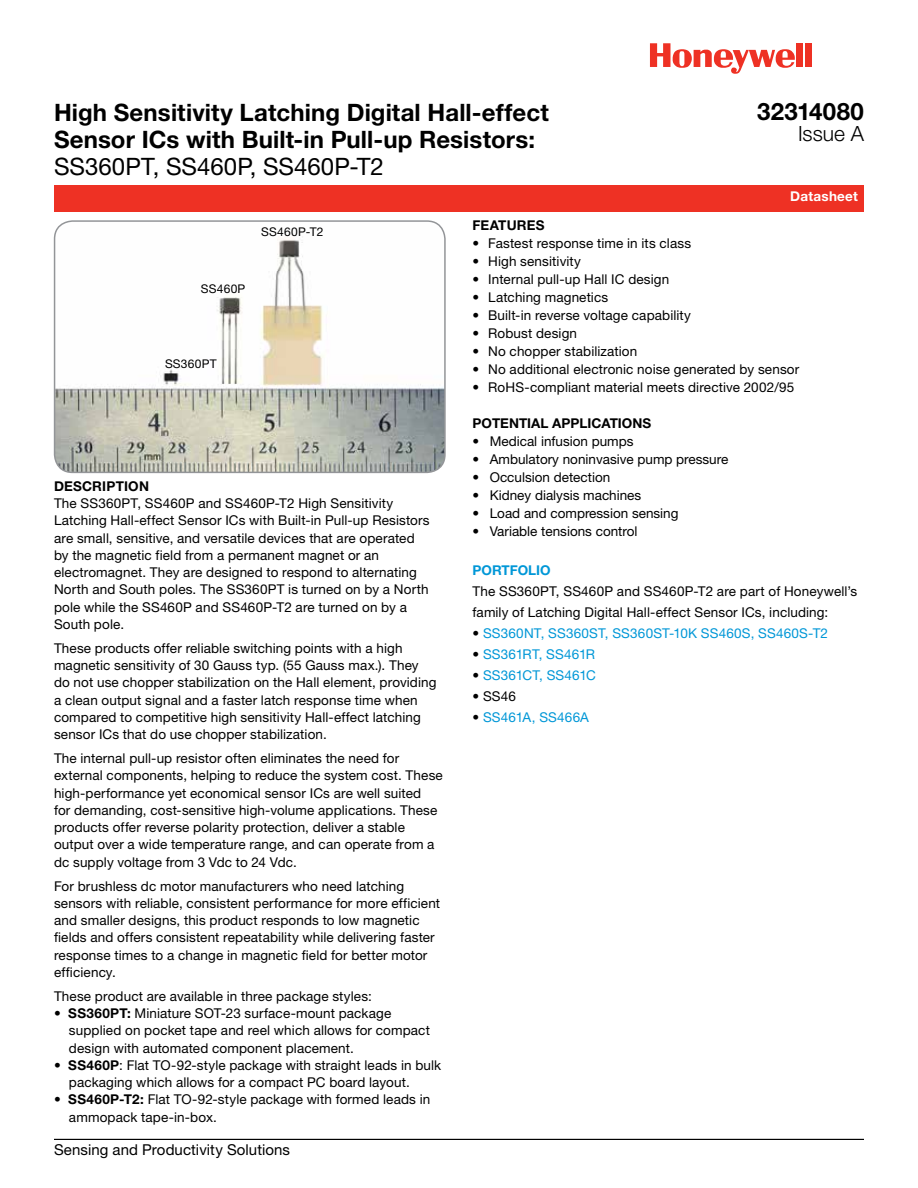
<style>
.page{position:relative;width:918px;height:1188px;background:#fff}
.page>*{position:absolute;margin:0;border:0;box-sizing:border-box;transform-origin:0 0}
.t1{font:700 24px/27px "Helvetica Neue LT Std";letter-spacing:.005em;color:#000}
.t2{font:24px "Helvetica Neue LT Std";letter-spacing:.005em;color:#000}
.t3{font:300 21px "Helvetica Neue LT Std";color:#000}
.t4{font:15px "Helvetica Neue LT Std";letter-spacing:.005em;color:#000}
.t5{font:13.5px/17.2px "Helvetica Neue LT Std";letter-spacing:.01em;color:#000}
.t6{font:13.5px "Helvetica Neue LT Std";letter-spacing:.015em;color:#0097d7}
.t7{font:700 13.5px "Helvetica Neue LT Std";color:#000}
.t8{font:700 13.5px "Helvetica Neue LT Std";letter-spacing:.02em;color:#fff}
.t9{font:700 13.5px "Helvetica Neue LT Std";color:#0097d7}
.t10{font:12px "Helvetica Neue LT Std";letter-spacing:.02em;color:#000}
.s1{font-weight:700}
.s2{color:#000}
</style>
<div class="page">
<img style="left:55px;top:223px;width:390px;height:249px">
<div style="left:54px;top:220px;width:392px;height:253px;border:2px solid #939598;border-radius:18px"></div>
<div style="left:797px;top:43px;width:6px;height:24px;background:#ee3124"></div>
<div style="left:806px;top:43px;width:6px;height:24px;background:#ee3124"></div>
<svg style="left:650px;top:43px;width:145px;height:31px"></svg>
<div style="left:54px;top:185px;width:810px;height:27px;background:#ee3124"></div>
<hr style="left:54px;top:1139px;width:810px;height:1px;background:#000">
<h1 class="t1" style="left:54px;top:98px;width:496px">High Sensitivity Latching Digital Hall-effect<br>Sensor ICs with Built-in Pull-up Resistors:</h1>
<h1 class="t2" style="left:54px;top:152px;width:331px">SS360PT, SS460P, SS460P-T2</h1>
<h1 class="t1" style="left:757px;top:98px;width:108px">32314080</h1>
<h2 class="t3" style="left:798px;top:121px;width:67px">Issue A</h2>
<p class="t8" style="left:790px;top:188px;width:69px">Datasheet</p>
<p class="t10" style="left:261px;top:225px;width:64px">SS460P-T2</p>
<p class="t10" style="left:201px;top:282px;width:46px">SS460P</p>
<p class="t10" style="left:165px;top:356px;width:53px">SS360PT</p>
<p class="t7" style="left:54px;top:478px;width:97px">DESCRIPTION</p>
<p class="t5" style="left:54px;top:494px;width:377px">The SS360PT, SS460P and SS460P-T2 High Sensitivity Latching Hall-effect Sensor ICs with Built-in Pull-up Resistors are small, sensitive, and versatile devices that are operated by the magnetic field from a permanent magnet or an electromagnet. They are designed to respond to alternating North and South poles. The SS360PT is turned on by a North pole while the SS460P and SS460P-T2 are turned on by a South pole.</p>
<p class="t5" style="left:54px;top:639px;width:384px">These products offer reliable switching points with a high magnetic sensitivity of 30 Gauss typ. (55 Gauss max.). They do not use chopper stabilization on the Hall element, providing a clean output signal and a faster latch response time when compared to competitive high sensitivity Hall-effect latching sensor ICs that do use chopper stabilization.</p>
<p class="t5" style="left:54px;top:749px;width:390px">The internal pull-up resistor often eliminates the need for external components, helping to reduce the system cost. These high-performance yet economical sensor ICs are well suited<br>for demanding, cost-sensitive high-volume applications. These products offer reverse polarity protection, deliver a stable output over a wide temperature range, and can operate from a dc supply voltage from 3 Vdc to 24 Vdc.</p>
<p class="t5" style="left:54px;top:877px;width:388px">For brushless dc motor manufacturers who need latching sensors with reliable, consistent performance for more efficient and smaller designs, this product responds to low magnetic fields and offers consistent repeatability while delivering faster response times to a change in magnetic field for better motor efficiency.</p>
<p class="t5" style="left:54px;top:987px;width:319px">These product are available in three package styles:</p>
<p class="t5" style="left:69px;top:1004px;width:362px;text-indent:-15px">• <span class="s1">SS360PT:</span> Miniature SOT-23 surface-mount package supplied on pocket tape and reel which allows for compact design with automated component placement.</p>
<p class="t5" style="left:69px;top:1056px;width:374px;text-indent:-15px">• <span class="s1">SS460P</span>: Flat TO-92-style package with straight leads in bulk packaging which allows for a compact PC board layout.</p>
<p class="t5" style="left:69px;top:1091px;width:363px;text-indent:-15px">• <span class="s1">SS460P-T2:</span> Flat TO-92-style package with formed leads in ammopack tape-in-box.</p>
<p class="t4" style="left:54px;top:1140px;width:238px">Sensing and Productivity Solutions</p>
<p class="t7" style="left:472px;top:217px;width:74px">FEATURES</p>
<p class="t5" style="left:472px;top:234px;width:220px">• Fastest response time in its class</p>
<p class="t5" style="left:472px;top:252px;width:110px">• High sensitivity</p>
<p class="t5" style="left:472px;top:270px;width:198px">• Internal pull-up Hall IC design</p>
<p class="t5" style="left:472px;top:288px;width:137px">• Latching magnetics</p>
<p class="t5" style="left:472px;top:306px;width:220px">• Built-in reverse voltage capability</p>
<p class="t5" style="left:472px;top:324px;width:106px">• Robust design</p>
<p class="t5" style="left:472px;top:342px;width:166px">• No chopper stabilization</p>
<p class="t5" style="left:472px;top:360px;width:328px">• No additional electronic noise generated by sensor</p>
<p class="t5" style="left:472px;top:378px;width:323px">• RoHS-compliant material meets directive 2002/95</p>
<p class="t7" style="left:472px;top:415px;width:180px">POTENTIAL APPLICATIONS</p>
<p class="t5" style="left:472px;top:432px;width:163px">• Medical infusion pumps</p>
<p class="t5" style="left:472px;top:450px;width:257px">• Ambulatory noninvasive pump pressure</p>
<p class="t5" style="left:472px;top:468px;width:139px">• Occulsion detection</p>
<p class="t5" style="left:472px;top:486px;width:170px">• Kidney dialysis machines</p>
<p class="t5" style="left:472px;top:504px;width:208px">• Load and compression sensing</p>
<p class="t5" style="left:472px;top:522px;width:167px">• Variable tensions control</p>
<p class="t9" style="left:472px;top:562px;width:80px">PORTFOLIO</p>
<p class="t5" style="left:472px;top:581px;width:386px;line-height:21px">The SS360PT, SS460P and SS460P-T2 are part of Honeywell’s family of Latching Digital Hall-effect Sensor ICs, including:</p>
<p class="t6" style="left:472px;top:625px;width:357px"><span class="s2">•</span> SS360NT, SS360ST, SS360ST-10K SS460S, SS460S-T2</p>
<p class="t6" style="left:472px;top:646px;width:124px"><span class="s2">•</span> SS361RT, SS461R</p>
<p class="t6" style="left:472px;top:667px;width:125px"><span class="s2">•</span> SS361CT, SS461C</p>
<p class="t5" style="left:472px;top:687px;width:45px">• SS46</p>
<p class="t6" style="left:472px;top:709px;width:118px"><span class="s2">•</span> SS461A, SS466A</p>
</div>
